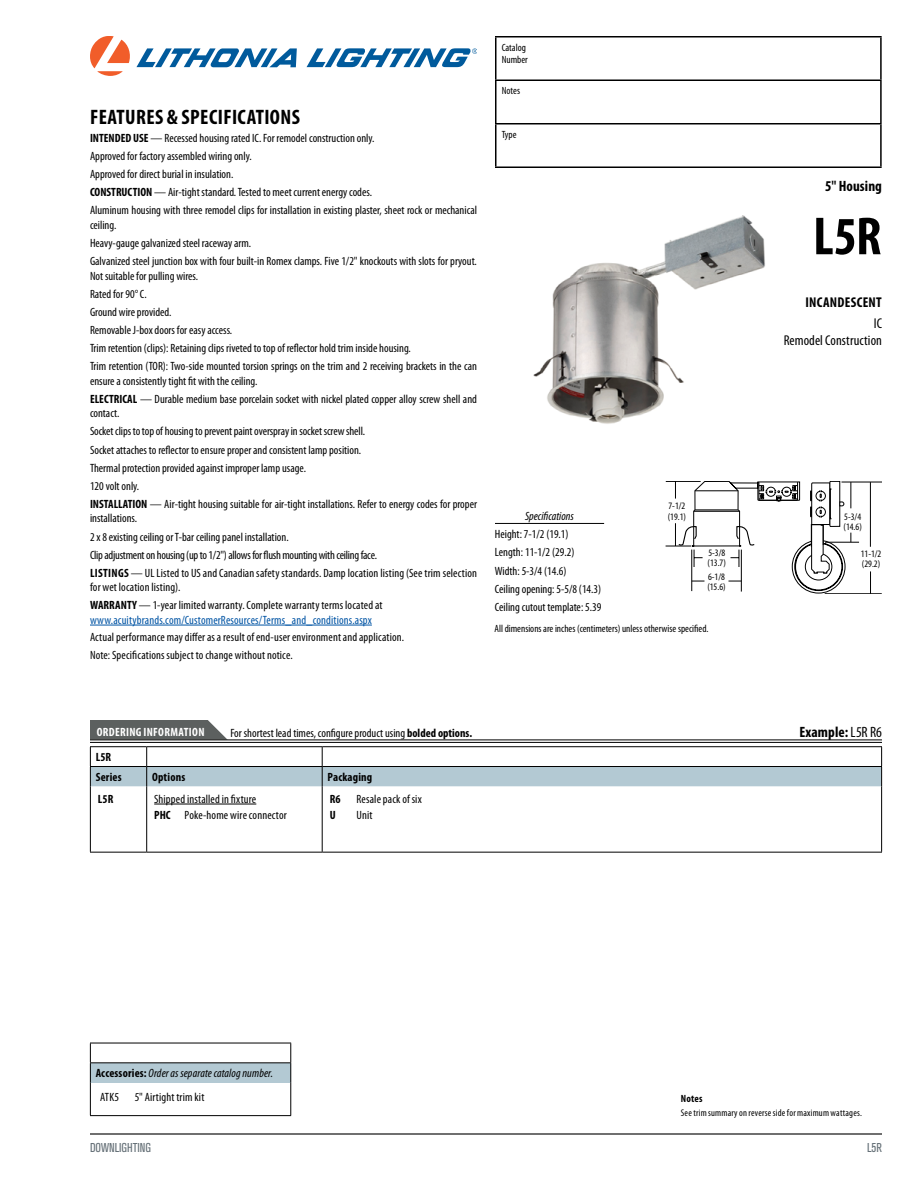
<style>
.page{position:relative;width:918px;height:1188px;background:#fff}
.page>*{position:absolute;margin:0;border:0;box-sizing:border-box;transform-origin:0 0}
.t1{font:700 condensed 54px "Myriad Pro";color:#000}
.t2{font:700 condensed 21px "Myriad Pro";letter-spacing:.02em;color:#000}
.t3{font:700 condensed 15px "Myriad Pro";letter-spacing:.005em;color:#000}
.t4{font:condensed 14.25px/17.1px "Myriad Pro";letter-spacing:.005em;color:#000;text-align:right}
.t5{font:700 condensed 14.25px "Myriad Pro";letter-spacing:.02em;color:#000}
.t6{font:condensed 12.75px "Akzidenz Grotesk BE";color:#667178}
.t7{font:condensed 12px/18.1px "Myriad Pro";color:#000}
.t8{font:condensed 12px "Myriad Pro";letter-spacing:.01em;color:#0054a4}
.t9{font:italic condensed 12px/24.2px "Myriad Pro";letter-spacing:.005em;color:#000}
.t10{font:700 condensed 12px/19.8px "Myriad Pro";letter-spacing:.015em;color:#000}
.t11{font:700 condensed 12px "Myriad Pro";letter-spacing:.025em;color:#fff}
.t12{font:condensed 10.5px/12.6px "Myriad Pro";color:#000}
.t13{font:700 condensed 10.5px "Myriad Pro";letter-spacing:.015em;color:#000}
.t14{font:condensed 9.9px/10.5px "Myriad Pro";color:#000}
.t15{font:condensed 9.75px "Myriad Pro";letter-spacing:.02em;color:#000}
.s1{font-weight:700}
.s2{font-weight:400}
.s3{font-weight:700;font-style:normal}
.s4{font-style:normal}
</style>
<div class="page">
<hr style="left:90px;top:625px;width:282px;height:1px;background:#0054a4">
<hr style="left:495px;top:523px;width:109px;height:1px;background:#000">
<img style="left:533px;top:215px;width:232px;height:209px">
<svg style="left:666px;top:481px;width:216px;height:112px"></svg>
<hr style="left:90px;top:786px;width:1px;height:66px;background:#000">
<hr style="left:146px;top:786px;width:1px;height:66px;background:#000">
<hr style="left:147px;top:852px;width:175px;height:1px;background:#000">
<hr style="left:322px;top:786px;width:1px;height:66px;background:#000">
<hr style="left:881px;top:786px;width:1px;height:66px;background:#000">
<hr style="left:90px;top:852px;width:57px;height:1px;background:#000">
<hr style="left:322px;top:852px;width:560px;height:1px;background:#000">
<hr style="left:154px;top:804px;width:102px;height:1px;background:#000">
<svg style="left:90px;top:720px;width:792px;height:66px"></svg>
<hr style="left:90px;top:740px;width:792px;height:3px;background:#fff">
<hr style="left:90px;top:740px;width:792px;height:1px;background:#000">
<hr style="left:90px;top:742px;width:792px;height:1px;background:#000">
<div style="left:90px;top:1063px;width:201px;height:20px;background:#b3c9d3"></div>
<hr style="left:90px;top:1083px;width:1px;height:32px;background:#000">
<hr style="left:290px;top:1083px;width:1px;height:32px;background:#000">
<hr style="left:90px;top:1043px;width:201px;height:1px;background:#000">
<svg style="left:90px;top:1043px;width:1px;height:40px"></svg>
<svg style="left:290px;top:1043px;width:1px;height:40px"></svg>
<hr style="left:90px;top:1062px;width:201px;height:1px;background:#000">
<hr style="left:90px;top:1115px;width:201px;height:1px;background:#000">
<hr style="left:495px;top:36px;width:387px;height:2px;background:#000">
<hr style="left:495px;top:38px;width:1px;height:42px;background:#000">
<hr style="left:880px;top:38px;width:2px;height:42px;background:#000">
<hr style="left:495px;top:80px;width:387px;height:1px;background:#000">
<hr style="left:495px;top:81px;width:1px;height:42px;background:#000">
<hr style="left:880px;top:81px;width:2px;height:42px;background:#000">
<hr style="left:495px;top:123px;width:387px;height:1px;background:#000">
<hr style="left:495px;top:124px;width:1px;height:42px;background:#000">
<hr style="left:880px;top:124px;width:2px;height:42px;background:#000">
<hr style="left:495px;top:166px;width:387px;height:2px;background:#000">
<hr style="left:90px;top:1133px;width:792px;height:2px;background:#000">
<svg style="left:90px;top:36px;width:207px;height:40px"></svg>
<svg style="left:307px;top:48px;width:170px;height:19px"></svg>
<h2 class="t2" style="left:90px;top:105px;width:211px">FEATURES &amp; SPECIFICATIONS</h2>
<p class="t7" style="left:90px;top:129px;width:389px"><span class="s1">INTENDED USE</span> — Recessed housing rated IC. For remodel construction only.<br>Approved for factory assembled wiring only.<br>Approved for direct burial in insulation.<br><span class="s1">CONSTRUCTION</span> — Air-tight standard. Tested to meet current energy codes.<br>Aluminum housing with three remodel clips for installation in existing plaster, sheet rock or mechanical</p>
<p class="t7" style="left:90px;top:216px;width:388px">ceiling.<br>Heavy-gauge galvanized steel raceway arm.<br>Galvanized steel junction box with four built-in Romex clamps. Five 1/2" knockouts with slots for pryout.</p>
<p class="t7" style="left:90px;top:267px;width:388px">Not suitable for pulling wires.<br>Rated for 90° C.<br>Ground wire provided.<br>Removable J-box doors for easy access.<br>Trim retention (clips): Retaining clips riveted to top of reflector hold trim inside housing.<br>Trim retention (TOR): Two-side mounted torsion springs on the trim and 2 receiving brackets in the can</p>
<p class="t7" style="left:90px;top:372px;width:389px">ensure a consistently tight fit with the ceiling.<br><span class="s1">ELECTRICAL</span> — Durable medium base porcelain socket with nickel plated copper alloy screw shell and</p>
<p class="t7" style="left:90px;top:404px;width:389px">contact.<br>Socket clips to top of housing to prevent paint overspray in socket screw shell.<br>Socket attaches to reflector to ensure proper and consistent lamp position.<br>Thermal protection provided against improper lamp usage.<br>120 volt only.<br><span class="s1">INSTALLATION</span> — Air-tight housing suitable for air-tight installations. Refer to energy codes for proper</p>
<p class="t7" style="left:90px;top:510px;width:389px">installations.<br>2 x 8 existing ceiling or T-bar ceiling panel installation.<br>Clip adjustment on housing (up to 1/2") allows for flush mounting with ceiling face.<br><span class="s1">LISTINGS</span> — UL Listed to US and Canadian safety standards. Damp location listing (See trim selection</p>
<p class="t7" style="left:90px;top:578px;width:294px">for wet location listing).<br><span class="s1">WARRANTY</span> — 1-year limited warranty. Complete warranty terms located at</p>
<p class="t8" style="left:90px;top:613px;width:283px">www.acuitybrands.com/CustomerResources/Terms_and_conditions.aspx</p>
<p class="t7" style="left:90px;top:629px;width:316px;line-height:17.4px">Actual performance may differ as a result of end-user environment and application.<br>Note: Specifications subject to change without notice.</p>
<p class="t12" style="left:502px;top:41px;width:28px">Catalog<br>Number</p>
<p class="t12" style="left:502px;top:85px;width:20px">Notes</p>
<p class="t12" style="left:502px;top:128px;width:16px">Type</p>
<p class="t14" style="left:668px;top:501px;width:20px">7-1/2 (19.1)</p>
<p class="t9" style="left:525px;top:504px;width:50px">Specifications</p>
<p class="t7" style="left:495px;top:525px;width:108px">Height: 7-1/2 (19.1)<br>Length: 11-1/2 (29.2)<br>Width: 5-3/4 (14.6)<br>Ceiling opening: 5-5/8 (14.3)<br>Ceiling cutout template: 5.39</p>
<p class="t12" style="left:494px;top:623px;width:216px">All dimensions are inches (centimeters) unless otherwise specified.</p>
<p class="t14" style="left:708px;top:547px;width:20px">5-3/8 (13.7)</p>
<p class="t14" style="left:707px;top:572px;width:20px">6-1/8 (15.6)</p>
<p class="t3" style="left:825px;top:178px;width:58px">5" Housing</p>
<h1 class="t1" style="left:813px;top:207px;width:70px">L5R</h1>
<p class="t5" style="left:805px;top:295px;width:78px">INCANDESCENT</p>
<p class="t4" style="left:784px;top:315px;width:100px">IC<br>Remodel Construction</p>
<p class="t14" style="left:844px;top:511px;width:20px">5-3/4 (14.6)</p>
<p class="t14" style="left:861px;top:548px;width:22px">11-1/2 (29.2)</p>
<p class="t11" style="left:97px;top:725px;width:109px">ORDERING INFORMATION</p>
<p class="t7" style="left:230px;top:724px;width:243px">For shortest lead times, configure product using <span class="s1">bolded options.</span></p>
<p class="t3" style="left:799px;top:723px;width:84px">Example: <span class="s2">L5R R6</span></p>
<p class="t10" style="left:96px;top:747px;width:27px">L5R<br>Series</p>
<p class="t10" style="left:152px;top:767px;width:35px">Options</p>
<p class="t10" style="left:328px;top:767px;width:46px">Packaging</p>
<p class="t10" style="left:98px;top:789px;width:17px">L5R</p>
<p class="t7" style="left:154px;top:791px;width:134px;line-height:16.5px">Shipped installed in fixture<br><span class="s1">PHC</span> Poke-home wire connector</p>
<p class="t10" style="left:330px;top:789px;width:12px">R6</p>
<p class="t7" style="left:357px;top:790px;width:67px">Resale pack of six</p>
<p class="t10" style="left:330px;top:806px;width:7px">U</p>
<p class="t7" style="left:357px;top:807px;width:17px">Unit</p>
<p class="t9" style="left:100px;top:1061px;width:175px;text-indent:-4px"><span class="s3">Accessories:</span> Order as separate catalog number.<br><span class="s4">ATK5</span></p>
<p class="t7" style="left:135px;top:1089px;width:71px">5" Airtight trim kit</p>
<p class="t13" style="left:681px;top:1092px;width:23px">Notes</p>
<p class="t15" style="left:681px;top:1108px;width:183px">See trim summary on reverse side for maximum wattages.</p>
<p class="t6" style="left:90px;top:1141px;width:63px">DOWNLIGHTING</p>
<p class="t6" style="left:867px;top:1141px;width:16px">L5R</p>
</div>
